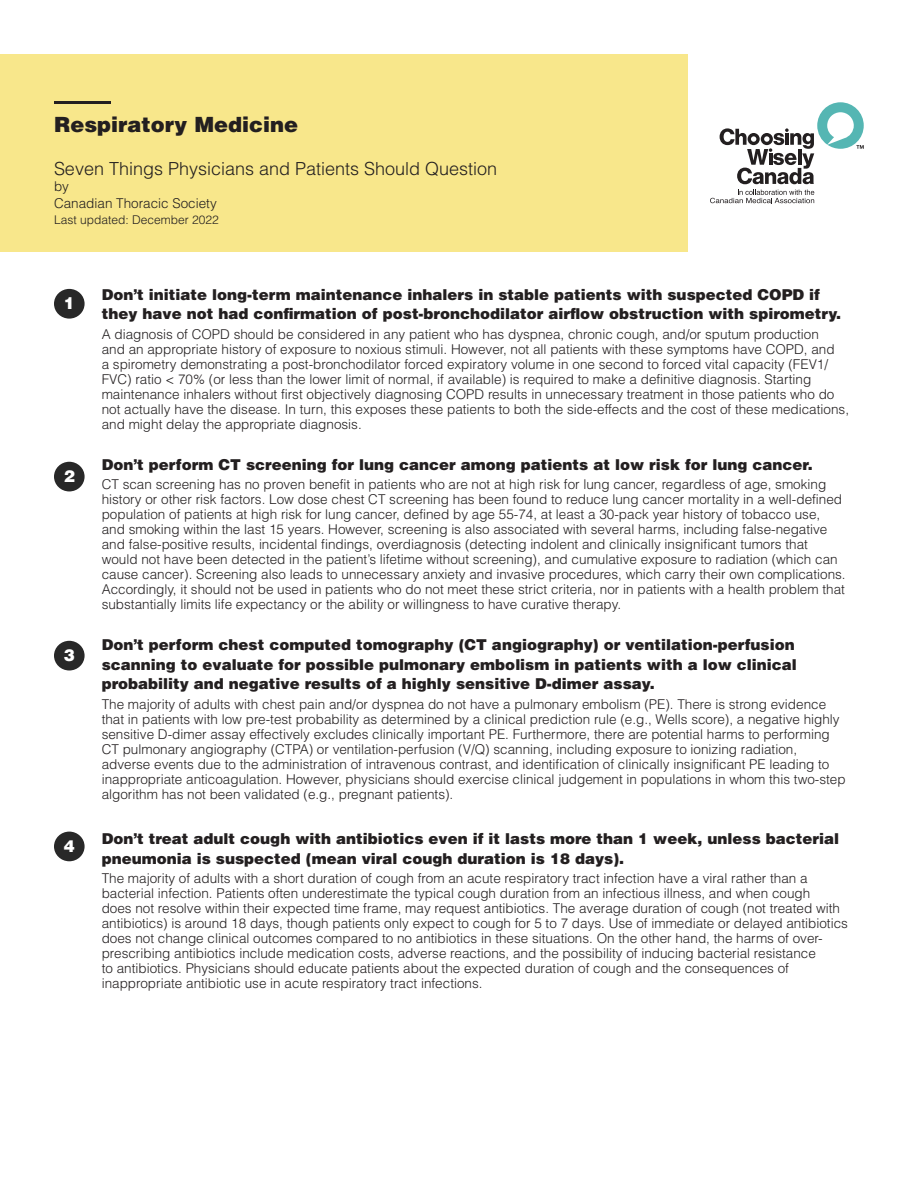
<style>
.page{position:relative;width:918px;height:1188px;background:#fff}
.page>*{position:absolute;margin:0;border:0;box-sizing:border-box;transform-origin:0 0}
.t1{font:900 21px "Helvetica LT Std";color:#231f20}
.t2{font:300 18px "Helvetica LT Std";color:#231f20}
.t3{font:900 16.5px "Helvetica LT Std";color:#fff}
.Recommendation_text{font:900 15px/19.5px "Helvetica LT Std";color:#231f20}
.Rationale_desc_blue_box_text{font:300 13.5px/15px "Helvetica LT Std";color:#231f20}
.t4{font:300 12px "Helvetica LT Std";color:#231f20}
</style>
<div class="page">
<div style="left:54px;top:832px;width:31px;height:29px;background:#282828;border-radius:50%"></div>
<div style="left:54px;top:641px;width:31px;height:29px;background:#282828;border-radius:50%"></div>
<div style="left:54px;top:462px;width:31px;height:29px;background:#282828;border-radius:50%"></div>
<svg style="left:720px;top:102px;width:144px;height:82px"></svg>
<svg style="left:710px;top:190px;width:104px;height:13px"></svg>
<div style="left:54px;top:289px;width:31px;height:30px;background:#282828;border-radius:50%"></div>
<div style="left:0;top:54px;width:688px;height:198px;background:#f8e78b"></div>
<hr style="left:54px;top:101px;width:57px;height:3px;background:#231f20">
<p class="t1" style="left:54px;top:111px;width:246px">Respiratory Medicine</p>
<p class="t2" style="left:54px;top:157px;width:445px">Seven Things Physicians and Patients Should Question</p>
<p class="Rationale_desc_blue_box_text" style="left:54px;top:179px;width:16px">by</p>
<p class="Rationale_desc_blue_box_text" style="left:54px;top:195px;width:164px">Canadian Thoracic Society</p>
<p class="t4" style="left:54px;top:213px;width:166px">Last updated: December 2022</p>
<p class="t3" style="left:64px;top:292px;width:13px">1</p>
<p class="t3" style="left:64px;top:465px;width:13px">2</p>
<p class="t3" style="left:64px;top:644px;width:13px">3</p>
<p class="t3" style="left:64px;top:835px;width:13px">4</p>
<p class="Recommendation_text" style="left:102px;top:284px;width:741px">Don’t initiate long-term maintenance inhalers in stable patients with suspected COPD if they have not had confirmation of post-bronchodilator airflow obstruction with spirometry.</p>
<p class="Rationale_desc_blue_box_text" style="left:102px;top:326px;width:749px">A diagnosis of COPD should be considered in any patient who has dyspnea, chronic cough, and/or sputum production<br>and an appropriate history of exposure to noxious stimuli. However, not all patients with these symptoms have COPD, and<br>a spirometry demonstrating a post-bronchodilator forced expiratory volume in one second to forced vital capacity (FEV1/ FVC) ratio &lt; 70% (or less than the lower limit of normal, if available) is required to make a definitive diagnosis. Starting maintenance inhalers without first objectively diagnosing COPD results in unnecessary treatment in those patients who do not actually have the disease. In turn, this exposes these patients to both the side-effects and the cost of these medications, and might delay the appropriate diagnosis.</p>
<p class="Recommendation_text" style="left:102px;top:454px;width:713px">Don’t perform CT screening for lung cancer among patients at low risk for lung cancer.</p>
<p class="Rationale_desc_blue_box_text" style="left:102px;top:477px;width:746px">CT scan screening has no proven benefit in patients who are not at high risk for lung cancer, regardless of age, smoking history or other risk factors. Low dose chest CT screening has been found to reduce lung cancer mortality in a well-defined population of patients at high risk for lung cancer, defined by age 55-74, at least a 30-pack year history of tobacco use, and smoking within the last 15 years. However, screening is also associated with several harms, including false-negative and false-positive results, incidental findings, overdiagnosis (detecting indolent and clinically insignificant tumors that would not have been detected in the patient’s lifetime without screening), and cumulative exposure to radiation (which can cause cancer). Screening also leads to unnecessary anxiety and invasive procedures, which carry their own complications.<br>Accordingly, it should not be used in patients who do not meet these strict criteria, nor in patients with a health problem that substantially limits life expectancy or the ability or willingness to have curative therapy.</p>
<p class="Recommendation_text" style="left:102px;top:635px;width:697px">Don’t perform chest computed tomography (CT angiography) or ventilation-perfusion scanning to evaluate for possible pulmonary embolism in patients with a low clinical probability and negative results of a highly sensitive D-dimer assay.</p>
<p class="Rationale_desc_blue_box_text" style="left:102px;top:696px;width:746px">The majority of adults with chest pain and/or dyspnea do not have a pulmonary embolism (PE). There is strong evidence that in patients with low pre-test probability as determined by a clinical prediction rule (e.g., Wells score), a negative highly sensitive D-dimer assay effectively excludes clinically important PE. Furthermore, there are potential harms to performing CT pulmonary angiography (CTPA) or ventilation-perfusion (V/Q) scanning, including exposure to ionizing radiation, adverse events due to the administration of intravenous contrast, and identification of clinically insignificant PE leading to inappropriate anticoagulation. However, physicians should exercise clinical judgement in populations in whom this two-step algorithm has not been validated (e.g., pregnant patients).</p>
<p class="Recommendation_text" style="left:102px;top:829px;width:739px">Don’t treat adult cough with antibiotics even if it lasts more than 1 week, unless bacterial pneumonia is suspected (mean viral cough duration is 18 days).</p>
<p class="Rationale_desc_blue_box_text" style="left:102px;top:871px;width:748px">The majority of adults with a short duration of cough from an acute respiratory tract infection have a viral rather than a bacterial infection. Patients often underestimate the typical cough duration from an infectious illness, and when cough<br>does not resolve within their expected time frame, may request antibiotics. The average duration of cough (not treated with antibiotics) is around 18 days, though patients only expect to cough for 5 to 7 days. Use of immediate or delayed antibiotics does not change clinical outcomes compared to no antibiotics in these situations. On the other hand, the harms of over&shy;prescribing antibiotics include medication costs, adverse reactions, and the possibility of inducing bacterial resistance<br>to antibiotics. Physicians should educate patients about the expected duration of cough and the consequences of inappropriate antibiotic use in acute respiratory tract infections.</p>
</div>
